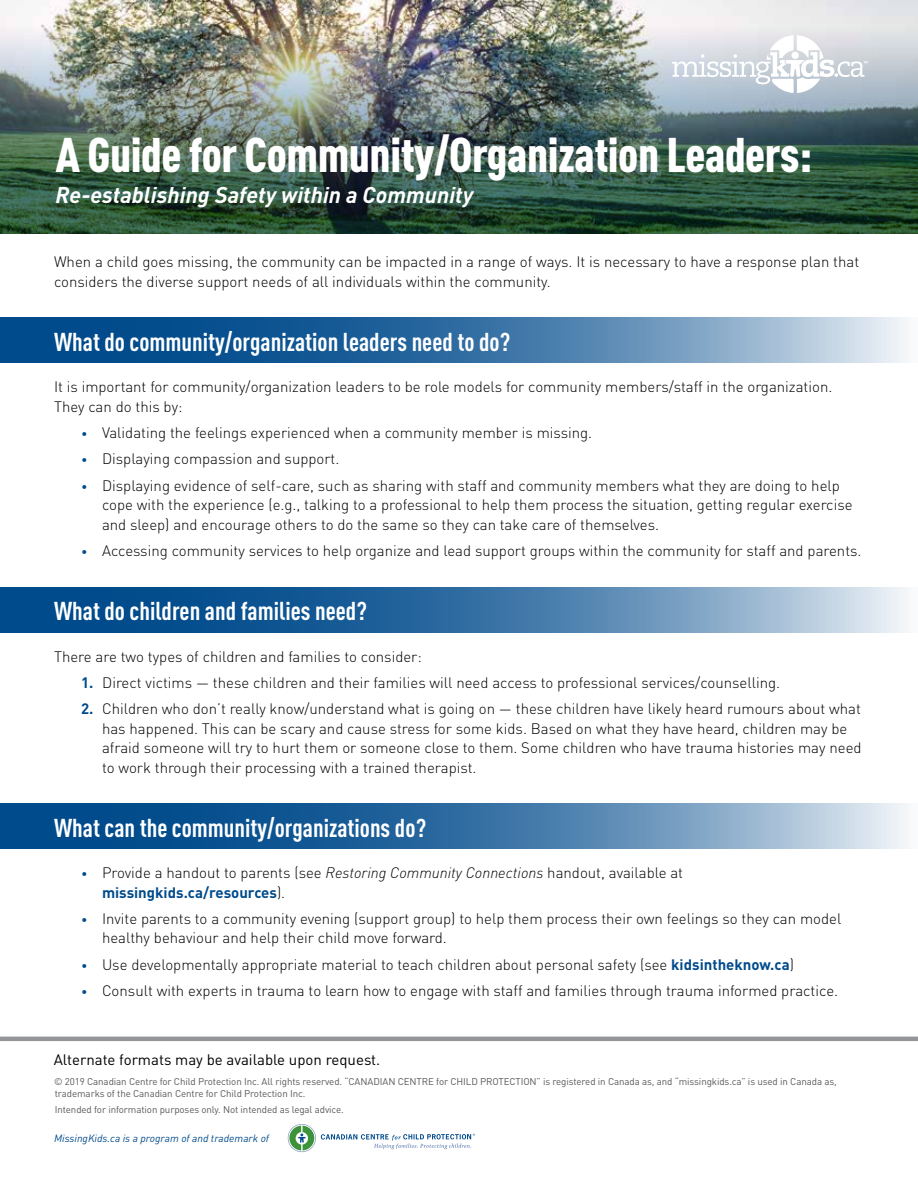
<style>
.page{position:relative;width:918px;height:1188px;background:#fff}
.page>*{position:absolute;margin:0;border:0;box-sizing:border-box;transform-origin:0 0}
.t1{font:900 48px "DIN Cond";letter-spacing:-.01em;color:#fff}
.t2{font:700 25.5px "DIN Cond";color:#fff}
.t3{font:italic 700 22.5px "DIN";color:#fff}
.t4{font:300 15px/19.5px "DIN";color:#000}
.t5{font:15px "DIN";color:#000}
.t6{font:italic 10.5px "DIN";color:#004b8c}
.t7{font:9.75px/12px "DIN";letter-spacing:-.01em;color:#58595b}
.s1{font-size:12px;color:#004b8c}
.s2{font-weight:700;color:#004b8c}
.s3{font-style:italic}
</style>
<div class="page">
<hr style="left:0;top:1037px;width:918px;height:4px;background:#939598">
<svg style="left:288px;top:1124px;width:187px;height:28px"></svg>
<svg style="left:0;top:803px;width:908px;height:46px;background:#477cab"></svg>
<svg style="left:0;top:587px;width:908px;height:45px;background:#477cab"></svg>
<img style="left:0;top:0;width:918px;height:16px">
<img style="left:0;top:16px;width:918px;height:218px">
<svg style="left:0;top:317px;width:908px;height:46px;background:#477cab"></svg>
<svg style="left:672px;top:35px;width:196px;height:58px"></svg>
<h1 class="t1" style="left:56px;top:125px;width:758px">A Guide for Community/Organization Leaders:</h1>
<h3 class="t3" style="left:56px;top:181px;width:419px">Re-establishing Safety within a Community</h3>
<p class="t4" style="left:54px;top:252px;width:807px">When a child goes missing, the community can be impacted in a range of ways. It is necessary to have a response plan that considers the diverse support needs of all individuals within the community.</p>
<h2 class="t2" style="left:54px;top:327px;width:458px">What do community/organization leaders need to do?</h2>
<p class="t4" style="left:54px;top:377px;width:780px">It is important for community/organization leaders to be role models for community members/staff in the organization.<br>They can do this by:</p>
<p class="t4" style="left:81px;top:423px;width:513px"><span class="s1">•</span> Validating the feelings experienced when a community member is missing.</p>
<p class="t4" style="left:81px;top:449px;width:260px"><span class="s1">•</span> Displaying compassion and support.</p>
<p class="t4" style="left:102px;top:475px;width:752px;text-indent:-21px"><span class="s1">•</span> Displaying evidence of self-care, such as sharing with staff and community members what they are doing to help cope with the experience (e.g., talking to a professional to help them process the situation, getting regular exercise and sleep) and encourage others to do the same so they can take care of themselves.</p>
<p class="t4" style="left:81px;top:541px;width:782px"><span class="s1">•</span> Accessing community services to help organize and lead support groups within the community for staff and parents.</p>
<h2 class="t2" style="left:54px;top:596px;width:315px">What do children and families need?</h2>
<p class="t4" style="left:54px;top:646px;width:369px">There are two types of children and families to consider:</p>
<p class="t4" style="left:81px;top:673px;width:701px"><span class="s2">1.</span> Direct victims — these children and their families will need access to professional services/counselling.</p>
<p class="t4" style="left:102px;top:699px;width:761px;text-indent:-21px"><span class="s2">2.</span> Children who don’t really know/understand what is going on — these children have likely heard rumours about what has happened. This can be scary and cause stress for some kids. Based on what they have heard, children may be afraid someone will try to hurt them or someone close to them. Some children who have trauma histories may need to work through their processing with a trained therapist.</p>
<h2 class="t2" style="left:54px;top:812px;width:374px">What can the community/organizations do?</h2>
<p class="t4" style="left:102px;top:863px;width:583px;text-indent:-21px"><span class="s1">•</span> Provide a handout to parents (see <span class="s3">Restoring Community Connections</span> handout, available at <span class="s2">missingkids.ca/resources</span>).</p>
<p class="t4" style="left:102px;top:909px;width:741px;text-indent:-21px"><span class="s1">•</span> Invite parents to a community evening (support group) to help them process their own feelings so they can model healthy behaviour and help their child move forward.</p>
<p class="t4" style="left:81px;top:954px;width:714px"><span class="s1">•</span> Use developmentally appropriate material to teach children about personal safety (see <span class="s2">kidsintheknow.ca</span>)</p>
<p class="t4" style="left:81px;top:981px;width:759px"><span class="s1">•</span> Consult with experts in trauma to learn how to engage with staff and families through trauma informed practice.</p>
<p class="t5" style="left:54px;top:1050px;width:328px">Alternate formats may be available upon request.</p>
<p class="t7" style="left:54px;top:1075px;width:784px">© 2019 Canadian Centre for Child Protection Inc. All rights reserved. “CANADIAN CENTRE for CHILD PROTECTION” is registered in Canada as, and “missingkids.ca” is used in Canada as, trademarks of the Canadian Centre for Child Protection Inc.</p>
<p class="t7" style="left:55px;top:1104px;width:291px">Intended for information purposes only. Not intended as legal advice.</p>
<p class="t6" style="left:54px;top:1132px;width:217px">MissingKids.ca is a program of and trademark of</p>
</div>
